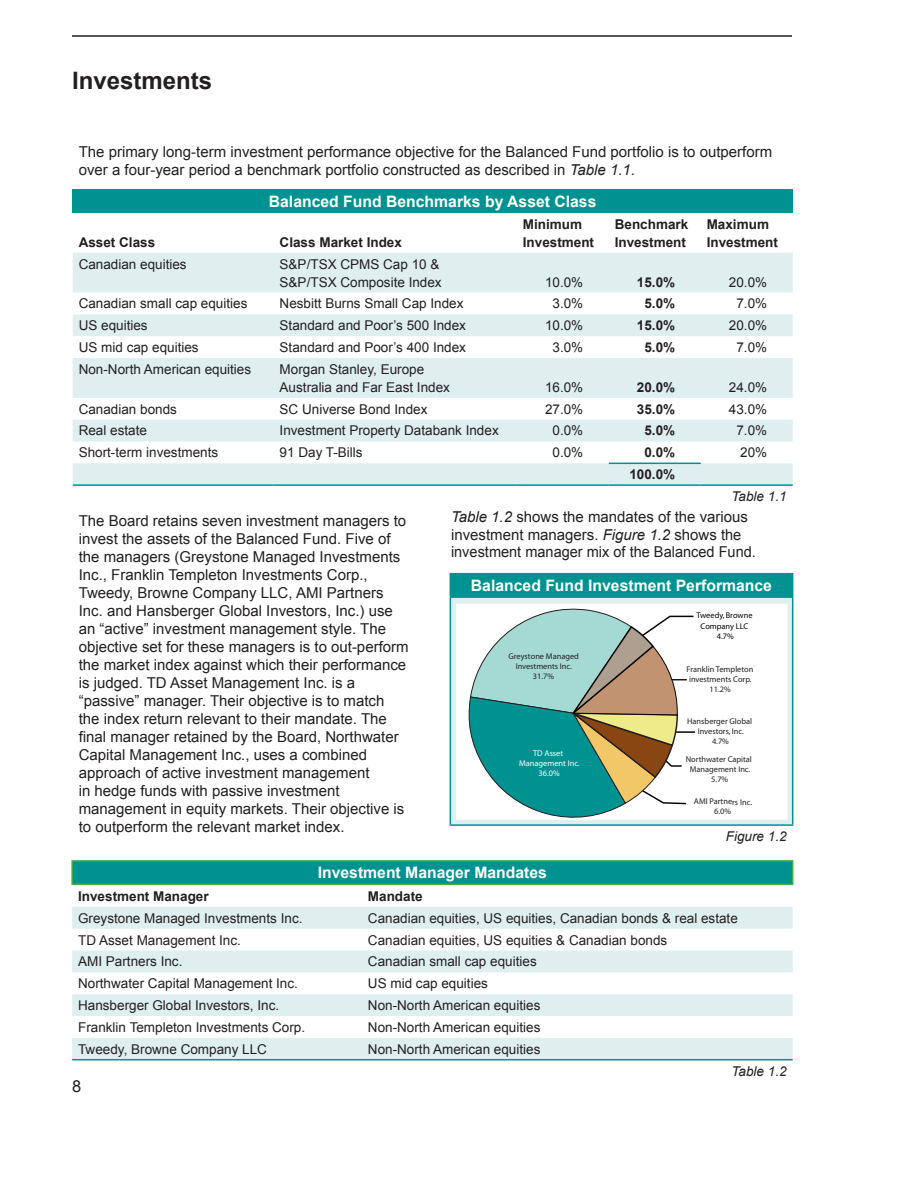
<style>
.page{position:relative;width:918px;height:1188px;background:#fff}
.page>*{position:absolute;margin:0;border:0;box-sizing:border-box;transform-origin:0 0}
.Major_Head{font:700 24px "Arial";color:#231f20}
.Table_head_reverse{font:700 15.75px "Arial";color:#fff}
.Body_Text{font:15px/18px "Arial";color:#231f20}
.Table_text{font:13.5px/18px "Arial";color:#231f20}
.Table_text-2{font:700 13.5px/18px "Arial";color:#231f20}
.Label_text{font:italic 13.5px "Arial";color:#231f20}
.t1{font:8.4px/10.1px "Myriad";color:#231f20;text-align:center}
.t2{font:8.4px/10.1px "Myriad";color:#040503;text-align:center}
.t3{font:8.4px/10.1px "Myriad";color:#fff;text-align:center}
.s1{font-style:italic}
</style>
<div class="page">
<hr style="left:72px;top:35px;width:720px;height:2px;background:#231f20">
<div style="left:73px;top:189px;width:720px;height:24px;background:#009290"></div>
<svg style="left:73px;top:253px;width:720px;height:231px;fill:#dfeff0"></svg>
<hr style="left:73px;top:484px;width:201px;height:2px;background:#009290">
<hr style="left:274px;top:484px;width:243px;height:2px;background:#009290">
<hr style="left:517px;top:484px;width:92px;height:2px;background:#009290">
<hr style="left:609px;top:484px;width:92px;height:2px;background:#009290">
<hr style="left:701px;top:484px;width:92px;height:2px;background:#009290">
<hr style="left:609px;top:463px;width:92px;height:1px;background:#009290">
<div style="left:72px;top:861px;width:721px;height:23px;background:#009290"></div>
<svg style="left:72px;top:907px;width:721px;height:152px;fill:#dfeff0"></svg>
<hr style="left:71px;top:860px;width:291px;height:2px;background:#40ae49">
<hr style="left:71px;top:862px;width:2px;height:22px;background:#40ae49">
<hr style="left:362px;top:860px;width:431px;height:2px;background:#40ae49">
<svg style="left:792px;top:862px;width:1px;height:22px"></svg>
<hr style="left:71px;top:884px;width:291px;height:1px;background:#40ae49">
<hr style="left:362px;top:884px;width:431px;height:1px;background:#40ae49">
<hr style="left:72px;top:1059px;width:290px;height:1px;background:#009290">
<hr style="left:362px;top:1059px;width:431px;height:1px;background:#009290">
<div style="left:450px;top:574px;width:343px;height:23px;background:#009290"></div>
<div style="left:450px;top:597px;width:343px;height:228px;background:#dfeff0"></div>
<hr style="left:450px;top:573px;width:343px;height:1px;background:#009290">
<hr style="left:450px;top:596px;width:343px;height:2px;background:#009290">
<hr style="left:450px;top:598px;width:1px;height:226px;background:#009290">
<hr style="left:792px;top:598px;width:1px;height:226px;background:#009290">
<hr style="left:450px;top:824px;width:343px;height:2px;background:#009290">
<div style="left:457px;top:605px;width:330px;height:214px;background:#fff"></div>
<svg style="left:468px;top:608px;width:227px;height:209px"></svg>
<div style="left:456px;top:604px;width:332px;height:216px;border:2px solid #fff"></div>
<p class="Major_Head" style="left:72px;top:65px;width:142px">Investments</p>
<p class="Body_Text" style="left:79px;top:143px;width:695px">The primary long-term investment performance objective for the Balanced Fund portfolio is to outperform over a four-year period a benchmark portfolio constructed as described in <span class="s1">Table 1.1</span>.</p>
<p class="Table_head_reverse" style="left:269px;top:191px;width:329px">Balanced Fund Benchmarks by Asset Class</p>
<p class="Table_text-2" style="left:79px;top:233px;width:78px">Asset Class</p>
<p class="Table_text-2" style="left:280px;top:233px;width:124px">Class Market Index</p>
<p class="Table_text-2" style="left:523px;top:215px;width:73px">Minimum<br>Investment</p>
<p class="Table_text-2" style="left:615px;top:215px;width:75px">Benchmark<br>Investment</p>
<p class="Table_text-2" style="left:707px;top:215px;width:73px">Maximum<br>Investment</p>
<p class="Table_text" style="left:79px;top:255px;width:110px">Canadian equities</p>
<p class="Table_text" style="left:280px;top:255px;width:164px">S&amp;P/TSX CPMS Cap 10 &amp;<br>S&amp;P/TSX Composite Index</p>
<p class="Table_text" style="left:545px;top:273px;width:40px">10.0%</p>
<p class="Table_text-2" style="left:637px;top:273px;width:40px">15.0%</p>
<p class="Table_text" style="left:729px;top:273px;width:40px">20.0%</p>
<p class="Table_text" style="left:79px;top:295px;width:170px">Canadian small cap equities</p>
<p class="Table_text" style="left:280px;top:295px;width:185px">Nesbitt Burns Small Cap Index</p>
<p class="Table_text" style="left:553px;top:295px;width:32px">3.0%</p>
<p class="Table_text-2" style="left:644px;top:295px;width:32px">5.0%</p>
<p class="Table_text" style="left:736px;top:295px;width:32px">7.0%</p>
<p class="Table_text" style="left:79px;top:317px;width:71px">US equities</p>
<p class="Table_text" style="left:280px;top:317px;width:188px">Standard and Poor’s 500 Index</p>
<p class="Table_text" style="left:545px;top:317px;width:40px">10.0%</p>
<p class="Table_text-2" style="left:637px;top:317px;width:40px">15.0%</p>
<p class="Table_text" style="left:729px;top:317px;width:40px">20.0%</p>
<p class="Table_text" style="left:79px;top:338px;width:122px">US mid cap equities</p>
<p class="Table_text" style="left:280px;top:338px;width:188px">Standard and Poor’s 400 Index</p>
<p class="Table_text" style="left:553px;top:338px;width:32px">3.0%</p>
<p class="Table_text-2" style="left:644px;top:339px;width:32px">5.0%</p>
<p class="Table_text" style="left:736px;top:338px;width:32px">7.0%</p>
<p class="Table_text" style="left:79px;top:360px;width:174px">Non-North American equities</p>
<p class="Table_text" style="left:280px;top:360px;width:146px">Morgan Stanley, Europe</p>
<p class="Table_text" style="left:280px;top:378px;width:172px">Australia and Far East Index</p>
<p class="Table_text" style="left:545px;top:378px;width:40px">16.0%</p>
<p class="Table_text-2" style="left:637px;top:379px;width:40px">20.0%</p>
<p class="Table_text" style="left:729px;top:378px;width:40px">24.0%</p>
<p class="Table_text" style="left:79px;top:400px;width:100px">Canadian bonds</p>
<p class="Table_text" style="left:280px;top:400px;width:149px">SC Universe Bond Index</p>
<p class="Table_text" style="left:545px;top:400px;width:40px">27.0%</p>
<p class="Table_text-2" style="left:637px;top:400px;width:40px">35.0%</p>
<p class="Table_text" style="left:729px;top:400px;width:40px">43.0%</p>
<p class="Table_text" style="left:79px;top:422px;width:70px">Real estate</p>
<p class="Table_text" style="left:280px;top:422px;width:221px">Investment Property Databank Index</p>
<p class="Table_text" style="left:553px;top:422px;width:32px">0.0%</p>
<p class="Table_text-2" style="left:644px;top:422px;width:32px">5.0%</p>
<p class="Table_text" style="left:736px;top:422px;width:32px">7.0%</p>
<p class="Table_text" style="left:79px;top:444px;width:141px">Short-term investments</p>
<p class="Table_text" style="left:280px;top:444px;width:85px">91 Day T-Bills</p>
<p class="Table_text" style="left:553px;top:444px;width:32px">0.0%</p>
<p class="Table_text-2" style="left:644px;top:444px;width:32px">0.0%</p>
<p class="Table_text" style="left:740px;top:444px;width:29px">20%</p>
<p class="Table_text-2" style="left:629px;top:466px;width:47px">100.0%</p>
<p class="Label_text" style="left:732px;top:487px;width:57px">Table 1.1</p>
<p class="Body_Text" style="left:451px;top:509px;width:306px;line-height:17.2px"><span class="s1">Table 1.2</span> shows the mandates of the various investment managers. <span class="s1">Figure 1.2</span> shows the investment manager mix of the Balanced Fund.</p>
<p class="Body_Text" style="left:79px;top:512px;width:329px">The Board retains seven investment managers to</p>
<p class="Body_Text" style="left:79px;top:530px;width:313px">invest the assets of the Balanced Fund. Five of</p>
<p class="Body_Text" style="left:79px;top:548px;width:323px">the managers (Greystone Managed Investments</p>
<p class="Body_Text" style="left:79px;top:566px;width:331px">Inc., Franklin Templeton Investments Corp., Tweedy, Browne Company LLC, AMI Partners Inc. and Hansberger Global Investors, Inc.) use an “active” investment management style. The objective set for these managers is to out-perform the market index against which their performance is judged. TD Asset Management Inc. is a “passive” manager. Their objective is to match the index return relevant to their mandate. The final manager retained by the Board, Northwater Capital Management Inc., uses a combined approach of active investment management<br>in hedge funds with passive investment management in equity markets. Their objective is to outperform the relevant market index.</p>
<p class="Table_head_reverse" style="left:471px;top:575px;width:303px">Balanced Fund Investment Performance</p>
<p class="Label_text" style="left:726px;top:827px;width:62px">Figure 1.2</p>
<p class="t2" style="left:696px;top:611px;width:58px">Tweedy, Browne<br>Company LLC<br>4.7%</p>
<p class="t1" style="left:508px;top:652px;width:72px">Greystone Managed<br>Investments Inc.<br>31.7%</p>
<p class="t1" style="left:687px;top:664px;width:68px">Franklin Templeton investments Corp.<br>11.2%</p>
<p class="t1" style="left:687px;top:717px;width:67px">Hansberger Global<br>Investors, Inc.<br>4.7%</p>
<p class="t3" style="left:519px;top:749px;width:62px">TD Asset<br>Management Inc.<br>36.0%</p>
<p class="t1" style="left:686px;top:754px;width:68px">Northwater Capital<br>Management Inc.<br>5.7%</p>
<p class="t1" style="left:694px;top:797px;width:60px">AMI Partners Inc.<br>6.0%</p>
<p class="Table_head_reverse" style="left:318px;top:862px;width:231px">Investment Manager Mandates</p>
<p class="Table_text-2" style="left:78px;top:888px;width:132px">Investment Manager</p>
<p class="Table_text-2" style="left:368px;top:888px;width:56px">Mandate</p>
<p class="Table_text" style="left:78px;top:909px;width:226px">Greystone Managed Investments Inc.</p>
<p class="Table_text" style="left:368px;top:909px;width:371px">Canadian equities, US equities, Canadian bonds &amp; real estate</p>
<p class="Table_text" style="left:78px;top:931px;width:164px">TD Asset Management Inc.</p>
<p class="Table_text" style="left:368px;top:931px;width:301px">Canadian equities, US equities &amp; Canadian bonds</p>
<p class="Table_text" style="left:78px;top:953px;width:106px">AMI Partners Inc.</p>
<p class="Table_text" style="left:368px;top:953px;width:170px">Canadian small cap equities</p>
<p class="Table_text" style="left:78px;top:975px;width:221px">Northwater Capital Management Inc.</p>
<p class="Table_text" style="left:368px;top:975px;width:122px">US mid cap equities</p>
<p class="Table_text" style="left:78px;top:996px;width:203px">Hansberger Global Investors, Inc.</p>
<p class="Table_text" style="left:368px;top:996px;width:174px">Non-North American equities</p>
<p class="Table_text" style="left:78px;top:1018px;width:229px">Franklin Templeton Investments Corp.</p>
<p class="Table_text" style="left:368px;top:1018px;width:174px">Non-North American equities</p>
<p class="Table_text" style="left:78px;top:1040px;width:190px">Tweedy, Browne Company LLC</p>
<p class="Table_text" style="left:368px;top:1040px;width:174px">Non-North American equities</p>
<p class="Label_text" style="left:732px;top:1062px;width:57px">Table 1.2</p>
</div>
